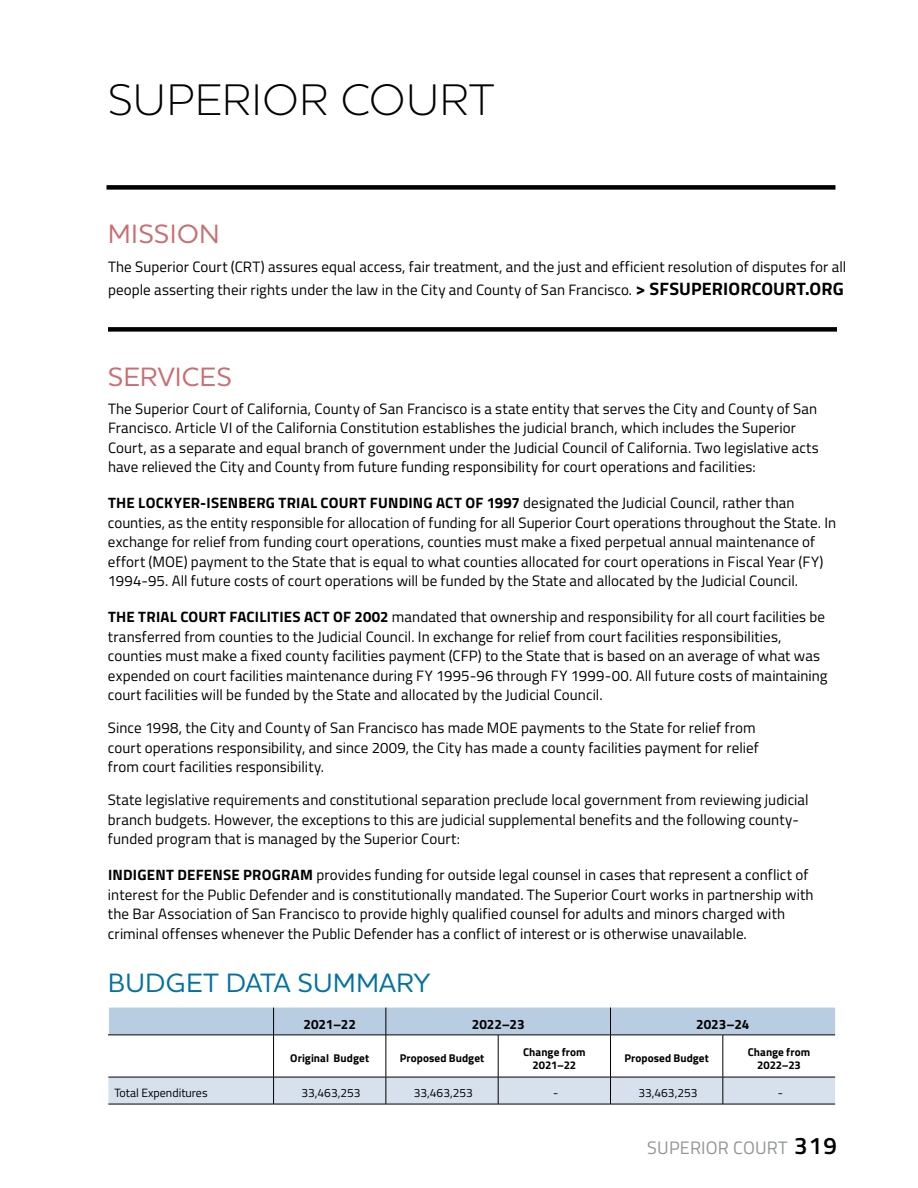
<style>
.page{position:relative;width:918px;height:1188px;background:#fff}
.page>*{position:absolute;margin:0;border:0;box-sizing:border-box;transform-origin:0 0}
.t1{font:300 45px "Houschka Pro";letter-spacing:.02em;color:#000}
.t2{font:500 27px "Houschka Pro";letter-spacing:.01em;color:#0071a0}
.t3{font:500 27px "Houschka Pro";letter-spacing:.02em;color:#c96e71}
.t4{font:18px "Titillium Web";letter-spacing:.01em;color:#939598}
.t5{font:15px/19.5px "Titillium Web";letter-spacing:.005em;color:#000}
.t6{font:700 13.5px "Titillium Web";color:#000}
.t7{font:12px "Titillium Web";color:#000}
.t8{font:700 11.25px/13.5px "Titillium Web";letter-spacing:.005em;color:#000;text-align:center}
.s1{font-weight:700;font-size:18px}
.s2{font-weight:700}
.s3{font-weight:600;font-size:24px;color:#000}
</style>
<div class="page">
<hr style="left:274px;top:1104px;width:112px;height:1px;background:#000">
<hr style="left:386px;top:1104px;width:112px;height:1px;background:#000">
<hr style="left:611px;top:1104px;width:112px;height:1px;background:#000">
<hr style="left:498px;top:1104px;width:113px;height:1px;background:#000">
<hr style="left:723px;top:1104px;width:112px;height:1px;background:#000">
<hr style="left:108px;top:1104px;width:166px;height:1px;background:#000">
<svg style="left:108px;top:1008px;width:727px;height:96px"></svg>
<hr style="left:108px;top:1035px;width:166px;height:1px;background:#000">
<hr style="left:274px;top:1035px;width:112px;height:1px;background:#000">
<hr style="left:386px;top:1035px;width:112px;height:1px;background:#000">
<hr style="left:498px;top:1035px;width:113px;height:1px;background:#000">
<hr style="left:611px;top:1035px;width:112px;height:1px;background:#000">
<hr style="left:723px;top:1035px;width:112px;height:1px;background:#000">
<hr style="left:108px;top:1077px;width:166px;height:1px;background:#000">
<hr style="left:274px;top:1077px;width:112px;height:1px;background:#000">
<hr style="left:386px;top:1077px;width:112px;height:1px;background:#000">
<hr style="left:498px;top:1077px;width:113px;height:1px;background:#000">
<hr style="left:611px;top:1077px;width:112px;height:1px;background:#000">
<hr style="left:723px;top:1077px;width:112px;height:1px;background:#000">
<div style="left:106px;top:185px;width:730px;height:5px;background:#000"></div>
<div style="left:108px;top:327px;width:729px;height:5px;background:#000"></div>
<h1 class="t1" style="left:108px;top:71px;width:387px">SUPERIOR COURT</h1>
<h2 class="t3" style="left:108px;top:217px;width:113px">MISSION</h2>
<p class="t5" style="left:108px;top:255px;width:740px;line-height:22.5px">The Superior Court (CRT) assures equal access, fair treatment, and the just and efficient resolution of disputes for all people asserting their rights under the law in the City and County of San Francisco. <span class="s1">&gt; SFSUPERIORCOURT.ORG</span></p>
<h2 class="t3" style="left:108px;top:359px;width:125px">SERVICES</h2>
<p class="t5" style="left:108px;top:398px;width:712px">The Superior Court of California, County of San Francisco is a state entity that serves the City and County of San Francisco. Article VI of the California Constitution establishes the judicial branch, which includes the Superior Court, as a separate and equal branch of government under the Judicial Council of California. Two legislative acts have relieved the City and County from future funding responsibility for court operations and facilities:</p>
<p class="t5" style="left:108px;top:492px;width:730px"><span class="s2">THE LOCKYER-ISENBERG TRIAL COURT FUNDING ACT OF 1997</span> designated the Judicial Council, rather than counties, as the entity responsible for allocation of funding for all Superior Court operations throughout the State. In exchange for relief from funding court operations, counties must make a fixed perpetual annual maintenance of effort (MOE) payment to the State that is equal to what counties allocated for court operations in Fiscal Year (FY)<br>1994-95. All future costs of court operations will be funded by the State and allocated by the Judicial Council.</p>
<p class="t5" style="left:108px;top:606px;width:721px"><span class="s2">THE TRIAL COURT FACILITIES ACT OF 2002</span> mandated that ownership and responsibility for all court facilities be transferred from counties to the Judicial Council. In exchange for relief from court facilities responsibilities, counties must make a fixed county facilities payment (CFP) to the State that is based on an average of what was expended on court facilities maintenance during FY 1995-96 through FY 1999-00. All future costs of maintaining court facilities will be funded by the State and allocated by the Judicial Council.</p>
<p class="t5" style="left:108px;top:717px;width:652px">Since 1998, the City and County of San Francisco has made MOE payments to the State for relief from court operations responsibility, and since 2009, the City has made a county facilities payment for relief from court facilities responsibility.</p>
<p class="t5" style="left:108px;top:789px;width:702px">State legislative requirements and constitutional separation preclude local government from reviewing judicial branch budgets. However, the exceptions to this are judicial supplemental benefits and the following county&shy;funded program that is managed by the Superior Court:</p>
<p class="t5" style="left:108px;top:864px;width:707px"><span class="s2">INDIGENT DEFENSE PROGRAM</span> provides funding for outside legal counsel in cases that represent a conflict of interest for the Public Defender and is constitutionally mandated. The Superior Court works in partnership with the Bar Association of San Francisco to provide highly qualified counsel for adults and minors charged with criminal offenses whenever the Public Defender has a conflict of interest or is otherwise unavailable.</p>
<h2 class="t2" style="left:108px;top:965px;width:324px">BUDGET DATA SUMMARY</h2>
<p class="t6" style="left:303px;top:1014px;width:54px">2021–22</p>
<p class="t6" style="left:472px;top:1014px;width:54px">2022–23</p>
<p class="t6" style="left:696px;top:1014px;width:55px">2023–24</p>
<p class="t8" style="left:290px;top:1051px;width:80px">Original Budget</p>
<p class="t8" style="left:400px;top:1051px;width:86px">Proposed Budget</p>
<p class="t8" style="left:523px;top:1044px;width:64px">Change from<br>2021–22</p>
<p class="t8" style="left:624px;top:1051px;width:86px">Proposed Budget</p>
<p class="t8" style="left:748px;top:1044px;width:64px">Change from<br>2022–23</p>
<p class="t7" style="left:114px;top:1084px;width:95px">Total Expenditures</p>
<p class="t7" style="left:301px;top:1084px;width:61px">33,463,253</p>
<p class="t7" style="left:414px;top:1084px;width:61px">33,463,253</p>
<p class="t7" style="left:553px;top:1084px;width:7px">-</p>
<p class="t7" style="left:638px;top:1084px;width:61px">33,463,253</p>
<p class="t7" style="left:778px;top:1084px;width:7px">-</p>
<p class="t4" style="left:647px;top:1135px;width:191px">SUPERIOR COURT <span class="s3">319</span></p>
</div>
